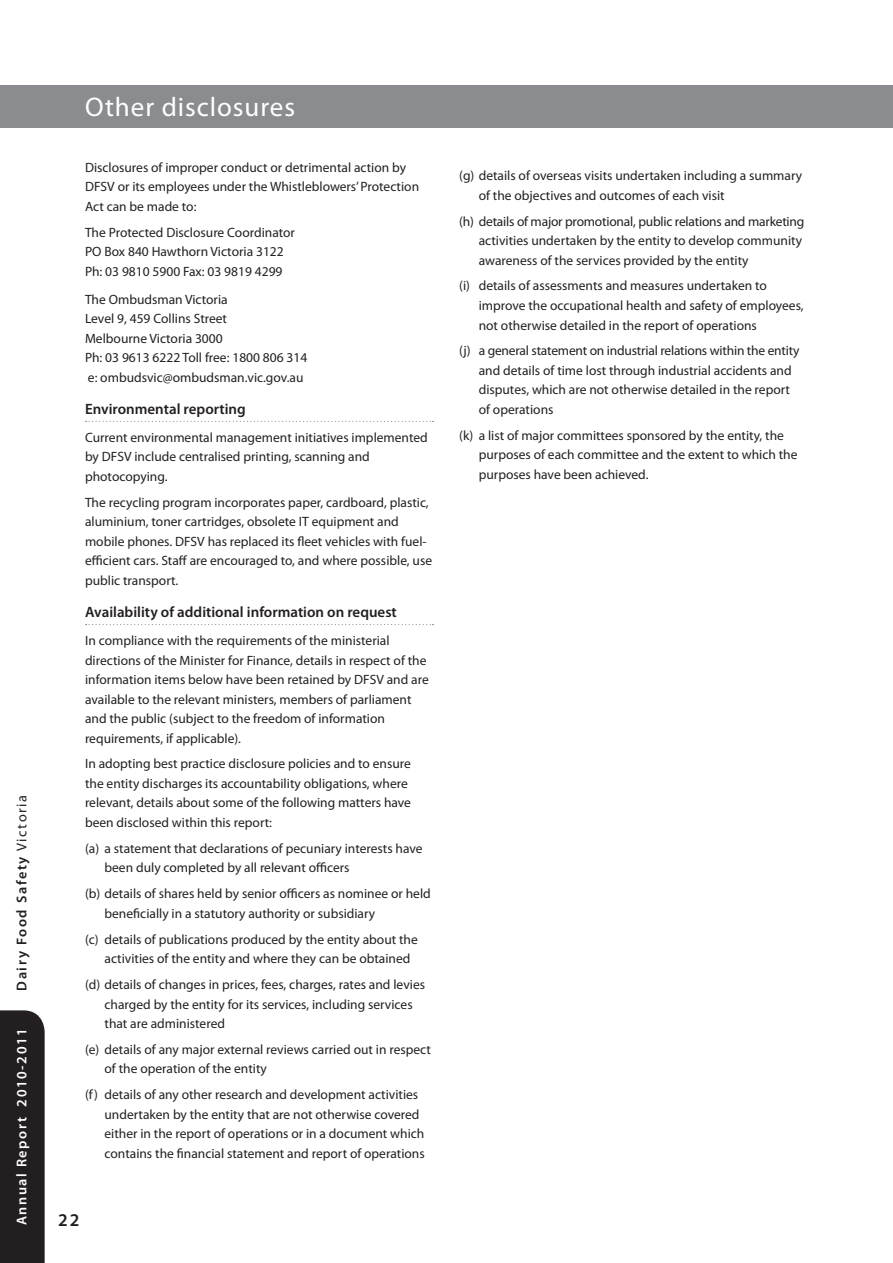
<style>
.page{position:relative;width:893px;height:1263px;background:#fff}
.page>*{position:absolute;margin:0;border:0;box-sizing:border-box;transform-origin:0 0}
.t1{font:27px "Myriad Pro";letter-spacing:.035em;color:#fff}
.t2{font:600 18px "Myriad Pro";color:#231f20}
.t3{font:600 15px "Myriad Pro";color:#231f20}
.t4{font:600 14.25px "Myriad Pro";letter-spacing:.11em;color:#231f20}
.t5{font:600 14.25px "Myriad Pro";letter-spacing:.11em;color:#fff}
.t6{font:13.5px/19.5px "Myriad Pro";color:#231f20}
.s1{font-weight:400}
</style>
<div class="page">
<div style="left:0;top:85px;width:893px;height:43px;background:#8a8c8f"></div>
<div style="left:0;top:1010px;width:45px;height:253px;background:#231f20"></div>
<svg style="left:86px;top:421px;width:347px;height:1px"></svg>
<svg style="left:86px;top:624px;width:347px;height:1px"></svg>
<p class="t4" style="left:13px;top:991px;width:197px;rotate:-90deg">Dairy Food Safety <span class="s1">Victoria</span></p>
<p class="t5" style="left:13px;top:1225px;width:199px;rotate:-90deg">Annual Report 2010-2011</p>
<p class="t1" style="left:85px;top:90px;width:212px">Other disclosures</p>
<p class="t6" style="left:85px;top:157px;width:336px">Disclosures of improper conduct or detrimental action by<br>DFSV or its employees under the Whistleblowers’ Protection<br>Act can be made to:</p>
<p class="t6" style="left:85px;top:222px;width:211px">The Protected Disclosure Coordinator</p>
<p class="t6" style="left:85px;top:242px;width:200px">PO Box 840 Hawthorn Victoria 3122</p>
<p class="t6" style="left:85px;top:261px;width:199px">Ph: 03 9810 5900 Fax: 03 9819 4299</p>
<p class="t6" style="left:85px;top:289px;width:144px">The Ombudsman Victoria</p>
<p class="t6" style="left:85px;top:309px;width:144px">Level 9, 459 Collins Street</p>
<p class="t6" style="left:85px;top:328px;width:139px">Melbourne Victoria 3000</p>
<p class="t6" style="left:85px;top:348px;width:224px">Ph: 03 9613 6222 Toll free: 1800 806 314</p>
<p class="t6" style="left:88px;top:367px;width:217px">e: ombudsvic@ombudsman.vic.gov.au</p>
<p class="t3" style="left:85px;top:399px;width:162px">Environmental reporting</p>
<p class="t6" style="left:85px;top:427px;width:344px">Current environmental management initiatives implemented by DFSV include centralised printing, scanning and photocopying.</p>
<p class="t6" style="left:85px;top:492px;width:349px">The recycling program incorporates paper, cardboard, plastic, aluminium, toner cartridges, obsolete IT equipment and mobile phones. DFSV has replaced its fleet vehicles with fuel&shy;efficient cars. Staff are encouraged to, and where possible, use public transport.</p>
<p class="t3" style="left:85px;top:602px;width:313px">Availability of additional information on request</p>
<p class="t6" style="left:85px;top:630px;width:345px">In compliance with the requirements of the ministerial directions of the Minister for Finance, details in respect of the information items below have been retained by DFSV and are available to the relevant ministers, members of parliament and the public (subject to the freedom of information requirements, if applicable).</p>
<p class="t6" style="left:85px;top:754px;width:328px">In adopting best practice disclosure policies and to ensure the entity discharges its accountability obligations, where relevant, details about some of the following matters have been disclosed within this report:</p>
<p class="t6" style="left:105px;top:838px;width:320px;text-indent:-19px">(a) a statement that declarations of pecuniary interests have been duly completed by all relevant officers</p>
<p class="t6" style="left:105px;top:884px;width:328px;text-indent:-19px">(b) details of shares held by senior officers as nominee or held beneficially in a statutory authority or subsidiary</p>
<p class="t6" style="left:105px;top:929px;width:315px;text-indent:-19px">(c) details of publications produced by the entity about the activities of the entity and where they can be obtained</p>
<p class="t6" style="left:105px;top:974px;width:322px;text-indent:-19px">(d) details of changes in prices, fees, charges, rates and levies charged by the entity for its services, including services that are administered</p>
<p class="t6" style="left:105px;top:1039px;width:328px;text-indent:-19px">(e) details of any major external reviews carried out in respect of the operation of the entity</p>
<p class="t6" style="left:105px;top:1085px;width:322px;text-indent:-19px">(f) details of any other research and development activities undertaken by the entity that are not otherwise covered either in the report of operations or in a document which contains the financial statement and report of operations</p>
<h2 class="t2" style="left:58px;top:1208px;width:23px">22</h2>
<p class="t6" style="left:479px;top:166px;width:325px;text-indent:-19px">(g) details of overseas visits undertaken including a summary of the objectives and outcomes of each visit</p>
<p class="t6" style="left:479px;top:211px;width:327px;text-indent:-19px">(h) details of major promotional, public relations and marketing activities undertaken by the entity to develop community awareness of the services provided by the entity</p>
<p class="t6" style="left:479px;top:276px;width:326px;text-indent:-19px">(i) details of assessments and measures undertaken to improve the occupational health and safety of employees, not otherwise detailed in the report of operations</p>
<p class="t6" style="left:479px;top:341px;width:322px;text-indent:-19px">(j) a general statement on industrial relations within the entity and details of time lost through industrial accidents and disputes, which are not otherwise detailed in the report of operations</p>
<p class="t6" style="left:479px;top:425px;width:320px;text-indent:-19px">(k) a list of major committees sponsored by the entity, the purposes of each committee and the extent to which the purposes have been achieved.</p>
</div>
